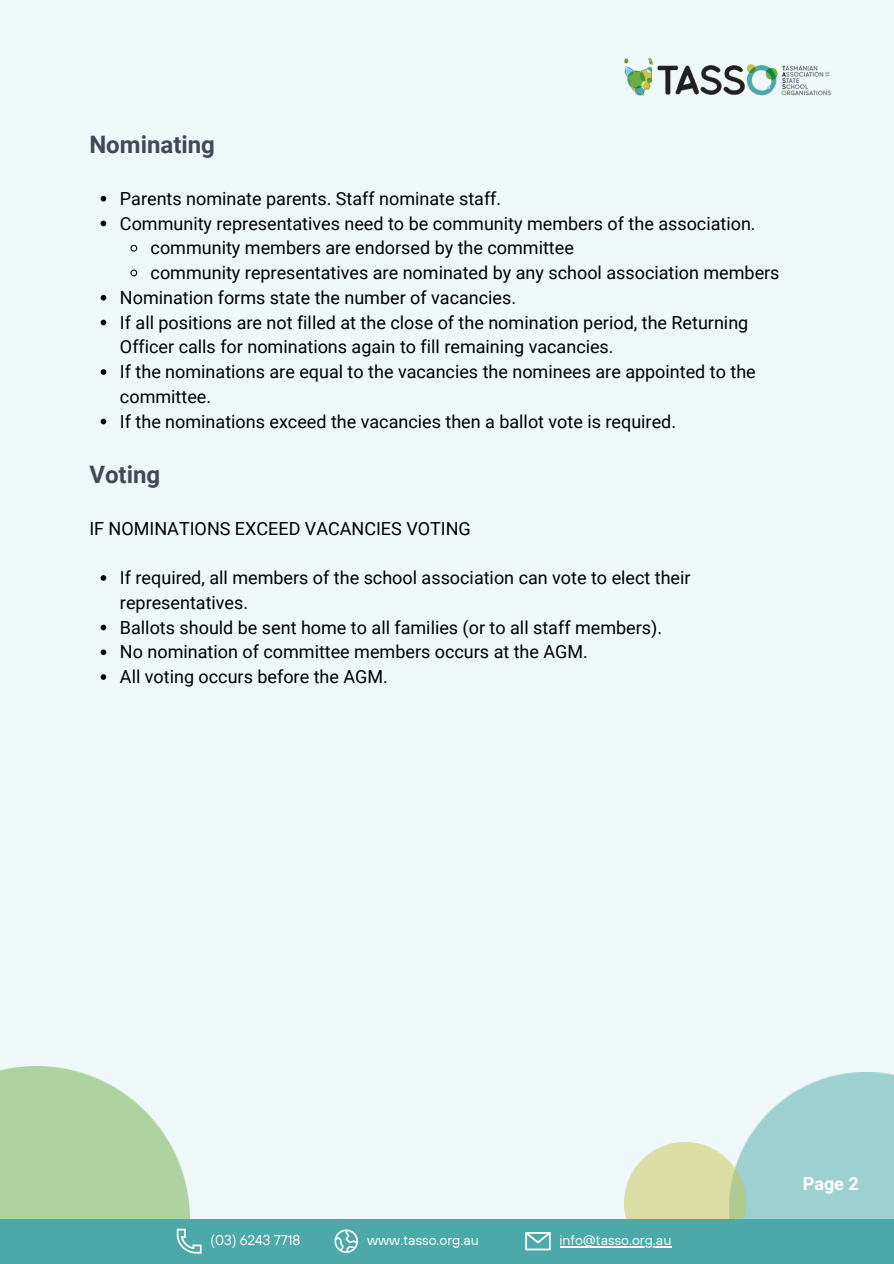
<style>
.page{position:relative;width:894px;height:1264px;background:#fff}
.page>*{position:absolute;margin:0;border:0;box-sizing:border-box;transform-origin:0 0}
.t1{font:700 24px "Roboto";color:#424856}
.t2{font:18px/24.8px "Roboto";color:#000}
.t3{font:700 18px "Roboto";color:#fff}
.t4{font:14.1px "TT Hoves";color:#fff}
</style>
<div class="page">
<div style="left:0;top:0;width:893px;height:1263px;background:#eff8f8"></div>
<svg style="left:101px;top:196px;width:5px;height:5px"></svg>
<svg style="left:101px;top:221px;width:5px;height:5px"></svg>
<svg style="left:130px;top:244px;width:8px;height:8px"></svg>
<svg style="left:130px;top:269px;width:8px;height:8px"></svg>
<svg style="left:101px;top:295px;width:5px;height:5px"></svg>
<svg style="left:101px;top:320px;width:5px;height:5px"></svg>
<svg style="left:101px;top:369px;width:5px;height:6px"></svg>
<svg style="left:101px;top:419px;width:5px;height:5px"></svg>
<svg style="left:101px;top:575px;width:5px;height:6px"></svg>
<svg style="left:101px;top:624px;width:5px;height:6px"></svg>
<svg style="left:101px;top:649px;width:5px;height:6px"></svg>
<svg style="left:101px;top:674px;width:5px;height:6px"></svg>
<img style="left:745px;top:1072px;width:148px;height:146px">
<img style="left:624px;top:1142px;width:121px;height:76px">
<img style="left:0;top:1066px;width:189px;height:152px">
<div style="left:0;top:1218px;width:893px;height:45px;background:#4ca8a9"></div>
<svg style="left:334px;top:1229px;width:24px;height:23px"></svg>
<svg style="left:177px;top:1228px;width:24px;height:25px"></svg>
<svg style="left:525px;top:1232px;width:25px;height:17px"></svg>
<hr style="left:559px;top:1245px;width:112px;height:1px;background:#fff">
<img style="left:624px;top:58px;width:206px;height:38px">
<p class="t1" style="left:89px;top:131px;width:127px">Nominating</p>
<h1 class="t2" style="left:120px;top:186px;width:382px">Parents nominate parents. Staff nominate staff.</h1>
<p class="t2" style="left:120px;top:211px;width:637px">Community representatives need to be community members of the association.</p>
<p class="t2" style="left:150px;top:236px;width:424px">community members are endorsed by the committee</p>
<p class="t2" style="left:150px;top:261px;width:630px">community representatives are nominated by any school association members</p>
<p class="t2" style="left:120px;top:285px;width:397px">Nomination forms state the number of vacancies.</p>
<p class="t2" style="left:120px;top:310px;width:629px">If all positions are not filled at the close of the nomination period, the Returning<br>Officer calls for nominations again to fill remaining vacancies.</p>
<p class="t2" style="left:120px;top:360px;width:637px">If the nominations are equal to the vacancies the nominees are appointed to the committee.</p>
<p class="t2" style="left:120px;top:409px;width:557px">If the nominations exceed the vacancies then a ballot vote is required.</p>
<p class="t1" style="left:89px;top:460px;width:72px">Voting</p>
<h1 class="t2" style="left:89px;top:516px;width:383px">IF NOMINATIONS EXCEED VACANCIES VOTING</h1>
<h2 class="t2" style="left:120px;top:565px;width:572px">If required, all members of the school association can vote to elect their representatives.</h2>
<p class="t2" style="left:120px;top:615px;width:543px">Ballots should be sent home to all families (or to all staff members).</p>
<p class="t2" style="left:120px;top:640px;width:469px">No nomination of committee members occurs at the AGM.</p>
<p class="t2" style="left:120px;top:664px;width:269px">All voting occurs before the AGM.</p>
<p class="t4" style="left:210px;top:1230px;width:91px">(03) 6243 7718</p>
<p class="t4" style="left:367px;top:1230px;width:113px">www.tasso.org.au</p>
<p class="t4" style="left:559px;top:1230px;width:113px">info@tasso.org.au</p>
<p class="t3" style="left:802px;top:1173px;width:58px">Page 2</p>
</div>
